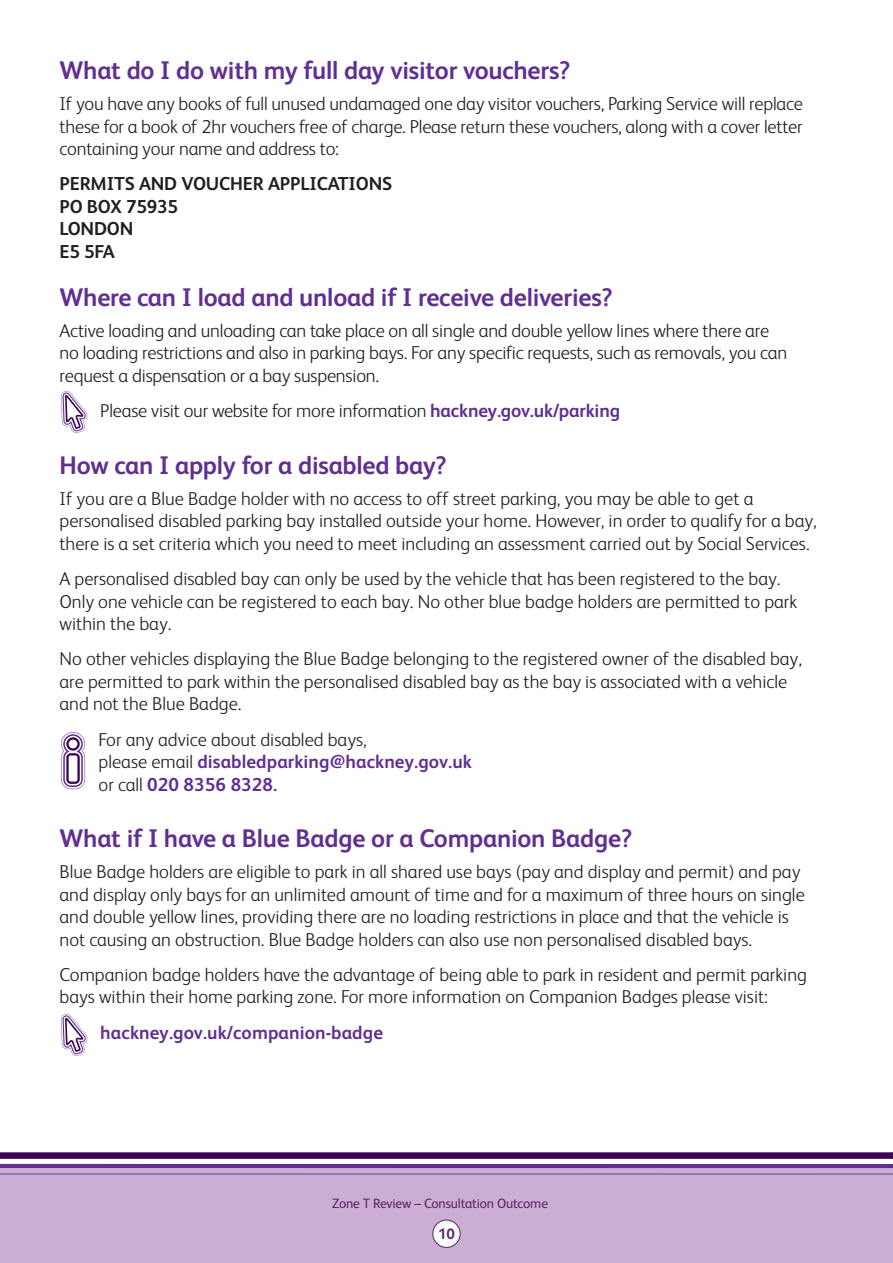
<style>
.page{position:relative;width:893px;height:1263px;background:#fff}
.page>*{position:absolute;margin:0;border:0;box-sizing:border-box;transform-origin:0 0}
.t1{font:700 25.5px "FS Albert";letter-spacing:-.01em;color:#612f92}
.t2{font:300 18.75px/22.5px "FS Albert";color:#231f20}
.t3{font:700 18.75px/22.5px "FS Albert";letter-spacing:-.01em;color:#231f20}
.t4{font:700 18.75px "FS Albert";letter-spacing:.005em;color:#612f92}
.t5{font:700 15px "FS Albert";color:#552666}
.t6{font:13.5px "FS Albert";letter-spacing:-.01em;color:#552666}
.s1{font-weight:700;color:#612f92}
</style>
<div class="page">
<div style="left:0;top:1165px;width:893px;height:98px;background:#ccaed2"></div>
<div style="left:433px;top:1220px;width:27px;height:27px;background:#fff;border-radius:50%"></div>
<div style="left:432px;top:1220px;width:28px;height:28px;border:1px solid #552666;border-radius:50%"></div>
<svg style="left:0;top:1152px;width:893px;height:23px"></svg>
<svg style="left:61px;top:732px;width:24px;height:57px"></svg>
<svg style="left:61px;top:1014px;width:26px;height:42px"></svg>
<svg style="left:61px;top:391px;width:26px;height:42px"></svg>
<h1 class="t1" style="left:60px;top:53px;width:512px">What do I do with my full day visitor vouchers?</h1>
<p class="t2" style="left:60px;top:92px;width:745px;text-align:justify">If you have any books of full unused undamaged one day visitor vouchers, Parking Service will replace these for a book of 2hr vouchers free of charge. Please return these vouchers, along with a cover letter containing your name and address to:</p>
<p class="t3" style="left:60px;top:172px;width:334px">PERMITS AND VOUCHER APPLICATIONS<br>PO BOX 75935<br>LONDON<br>E5 5FA</p>
<h1 class="t1" style="left:60px;top:280px;width:555px">Where can I load and unload if I receive deliveries?</h1>
<p class="t2" style="left:60px;top:318px;width:729px">Active loading and unloading can take place on all single and double yellow lines where there are no loading restrictions and also in parking bays. For any specific requests, such as removals, you can request a dispensation or a bay suspension.</p>
<p class="t2" style="left:100px;top:399px;width:521px">Please visit our website for more information <span class="s1">hackney.gov.uk/parking</span></p>
<h1 class="t1" style="left:60px;top:448px;width:389px">How can I apply for a disabled bay?</h1>
<p class="t2" style="left:60px;top:486px;width:759px">If you are a Blue Badge holder with no access to off street parking, you may be able to get a personalised disabled parking bay installed outside your home. However, in order to qualify for a bay, there is a set criteria which you need to meet including an assessment carried out by Social Services.</p>
<p class="t2" style="left:60px;top:566px;width:739px">A personalised disabled bay can only be used by the vehicle that has been registered to the bay.<br>Only one vehicle can be registered to each bay. No other blue badge holders are permitted to park within the bay.</p>
<p class="t2" style="left:60px;top:647px;width:744px">No other vehicles displaying the Blue Badge belonging to the registered owner of the disabled bay, are permitted to park within the personalised disabled bay as the bay is associated with a vehicle and not the Blue Badge.</p>
<p class="t2" style="left:99px;top:727px;width:375px">For any advice about disabled bays,<br>please email <span class="s1">disabledparking@hackney.gov.uk </span>or call <span class="s1">020 8356 8328.</span></p>
<h1 class="t1" style="left:60px;top:821px;width:574px">What if I have a Blue Badge or a Companion Badge?</h1>
<p class="t2" style="left:60px;top:859px;width:747px">Blue Badge holders are eligible to park in all shared use bays (pay and display and permit) and pay and display only bays for an unlimited amount of time and for a maximum of three hours on single and double yellow lines, providing there are no loading restrictions in place and that the vehicle is not causing an obstruction. Blue Badge holders can also use non personalised disabled bays.</p>
<p class="t2" style="left:60px;top:962px;width:749px">Companion badge holders have the advantage of being able to park in resident and permit parking bays within their home parking zone. For more information on Companion Badges please visit:</p>
<p class="t4" style="left:100px;top:1019px;width:284px">hackney.gov.uk/companion-badge</p>
<p class="t6" style="left:332px;top:1194px;width:217px">Zone T Review – Consultation Outcome</p>
<p class="t5" style="left:438px;top:1223px;width:18px">10</p>
</div>
